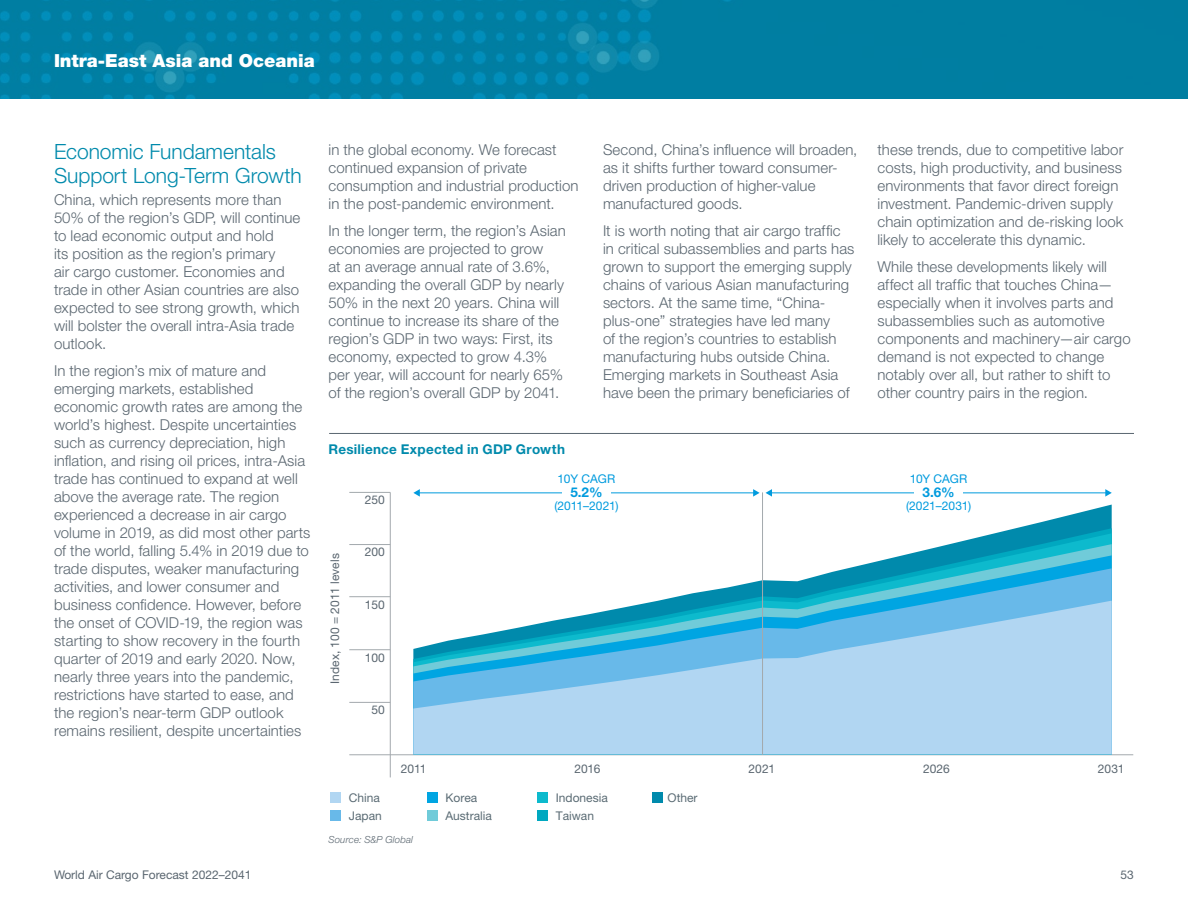
<style>
.page{position:relative;width:1188px;height:918px;background:#fff}
.page>*{position:absolute;margin:0;border:0;box-sizing:border-box;transform-origin:0 0}
.Heading_2{font:300 21px/24px "Helvetica Neue LT Std";letter-spacing:-.005em;color:#008aac}
.Section_Heads_Small{font:900 18px "Helvetica Neue LT Std";color:#fff}
.Body{font:300 15px/18px "Helvetica Neue LT Std";letter-spacing:.005em;color:#5a6670}
.Heading_2-2{font:700 13.5px "Helvetica Neue LT Std";letter-spacing:.02em;color:#008aac}
.t1{font:700 13.5px "Helvetica Neue LT Std";color:#009bde}
.t2{font:12px "Helvetica Neue LT Std";color:#5a6670}
.t3{font:12px/18px "Helvetica Neue LT Std";color:#5a6b74}
.t4{font:12px "Helvetica Neue LT Std";letter-spacing:-.005em;color:#009bde}
.Souce_Line{font:italic 300 9.75px "Helvetica Neue LT Std";letter-spacing:.015em;color:#5a6670}
</style>
<div class="page">
<svg style="left:0;top:0;width:1188px;height:99px;background:#017fa4"></svg>
<hr style="left:390px;top:492px;width:1px;height:285px;background:#a3a9ad">
<hr style="left:349px;top:754px;width:784px;height:1px;background:#a3a9ad">
<hr style="left:349px;top:649px;width:41px;height:1px;background:#a3a9ad">
<hr style="left:349px;top:702px;width:41px;height:1px;background:#a3a9ad">
<hr style="left:349px;top:544px;width:41px;height:1px;background:#a3a9ad">
<hr style="left:349px;top:596px;width:41px;height:1px;background:#a3a9ad">
<hr style="left:349px;top:492px;width:41px;height:1px;background:#a3a9ad">
<div style="left:330px;top:792px;width:11px;height:11px;background:#b1d6f2"></div>
<div style="left:330px;top:810px;width:11px;height:11px;background:#68b9e9"></div>
<div style="left:427px;top:792px;width:10px;height:11px;background:#00a5e2"></div>
<div style="left:427px;top:810px;width:10px;height:11px;background:#70cbd9"></div>
<div style="left:537px;top:792px;width:11px;height:11px;background:#0dbacd"></div>
<div style="left:537px;top:810px;width:11px;height:11px;background:#00a8c0"></div>
<div style="left:652px;top:792px;width:11px;height:11px;background:#008aac"></div>
<svg style="left:1017px;top:505px;width:95px;height:23px"></svg>
<svg style="left:950px;top:533px;width:162px;height:11px;background:#26a5bf"></svg>
<svg style="left:904px;top:544px;width:208px;height:11px;background:#2dadc4"></svg>
<svg style="left:849px;top:555px;width:263px;height:13px;background:#33b1cb"></svg>
<svg style="left:657px;top:568px;width:455px;height:33px"></svg>
<svg style="left:413px;top:601px;width:699px;height:153px;background:#92cceb"></svg>
<hr style="left:762px;top:492px;width:1px;height:263px;background:#a3a9ad">
<hr style="left:419px;top:492px;width:335px;height:1px;background:#009bde">
<svg style="left:413px;top:489px;width:7px;height:8px"></svg>
<svg style="left:753px;top:489px;width:7px;height:8px"></svg>
<div style="left:562px;top:479px;width:49px;height:28px;background:#fff"></div>
<hr style="left:771px;top:492px;width:335px;height:1px;background:#009bde">
<svg style="left:766px;top:489px;width:6px;height:8px"></svg>
<svg style="left:1105px;top:489px;width:7px;height:8px"></svg>
<div style="left:914px;top:479px;width:49px;height:28px;background:#fff"></div>
<hr style="left:329px;top:433px;width:805px;height:1px;background:#5a6670">
<p class="Section_Heads_Small" style="left:54px;top:50px;width:262px">Intra-East Asia and Oceania</p>
<p class="Heading_2" style="left:54px;top:139px;width:249px">Economic Fundamentals<br>Support Long-Term Growth</p>
<p class="Body" style="left:54px;top:191px;width:248px">China, which represents more than 50% of the region’s GDP, will continue to lead economic output and hold<br>its position as the region’s primary<br>air cargo customer. Economies and trade in other Asian countries are also expected to see strong growth, which will bolster the overall intra-Asia trade outlook.</p>
<p class="Body" style="left:54px;top:362px;width:258px">In the region’s mix of mature and emerging markets, established economic growth rates are among the world’s highest. Despite uncertainties such as currency depreciation, high inflation, and rising oil prices, intra-Asia trade has continued to expand at well above the average rate. The region experienced a decrease in air cargo volume in 2019, as did most other parts of the world, falling 5.4% in 2019 due to trade disputes, weaker manufacturing activities, and lower consumer and business confidence. However, before the onset of COVID-19, the region was starting to show recovery in the fourth quarter of 2019 and early 2020. Now, nearly three years into the pandemic, restrictions have started to ease, and the region’s near-term GDP outlook remains resilient, despite uncertainties</p>
<p class="Body" style="left:328px;top:140px;width:252px">in the global economy. We forecast continued expansion of private consumption and industrial production in the post-pandemic environment.</p>
<p class="Body" style="left:328px;top:221px;width:239px">In the longer term, the region’s Asian economies are projected to grow<br>at an average annual rate of 3.6%, expanding the overall GDP by nearly 50% in the next 20 years. China will continue to increase its share of the region’s GDP in two ways: First, its economy, expected to grow 4.3% per year, will account for nearly 65% of the region’s overall GDP by 2041.</p>
<p class="Heading_2-2" style="left:329px;top:440px;width:238px">Resilience Expected in GDP Growth</p>
<p class="Body" style="left:603px;top:140px;width:256px">Second, China’s influence will broaden, as it shifts further toward consumer&shy;driven production of higher-value manufactured goods.</p>
<p class="Body" style="left:603px;top:221px;width:253px">It is worth noting that air cargo traffic in critical subassemblies and parts has grown to support the emerging supply chains of various Asian manufacturing sectors. At the same time, “China&shy;plus-one” strategies have led many<br>of the region’s countries to establish manufacturing hubs outside China.<br>Emerging markets in Southeast Asia have been the primary beneficiaries of</p>
<p class="t2" style="left:328px;top:684px;width:132px;rotate:-90deg">Index, 100 = 2011 levels</p>
<p class="t2" style="left:365px;top:493px;width:22px">250</p>
<p class="t2" style="left:365px;top:545px;width:22px">200</p>
<p class="t2" style="left:365px;top:598px;width:22px">150</p>
<p class="t2" style="left:365px;top:650px;width:22px">100</p>
<p class="t2" style="left:371px;top:703px;width:15px">50</p>
<p class="t4" style="left:558px;top:472px;width:59px">10Y CAGR</p>
<p class="t1" style="left:570px;top:483px;width:34px">5.2%</p>
<p class="t4" style="left:554px;top:499px;width:66px">(2011–2021)</p>
<p class="Body" style="left:878px;top:140px;width:247px">these trends, due to competitive labor costs, high productivity, and business environments that favor direct foreign investment. Pandemic-driven supply chain optimization and de-risking look likely to accelerate this dynamic.</p>
<p class="Body" style="left:878px;top:257px;width:255px">While these developments likely will affect all traffic that touches China— especially when it involves parts and subassemblies such as automotive components and machinery—air cargo demand is not expected to change notably over all, but rather to shift to other country pairs in the region.</p>
<p class="t4" style="left:910px;top:472px;width:59px">10Y CAGR</p>
<p class="t1" style="left:923px;top:483px;width:34px">3.6%</p>
<p class="t4" style="left:906px;top:499px;width:67px">(2021–2031)</p>
<p class="t2" style="left:401px;top:761px;width:27px">2011</p>
<p class="t2" style="left:574px;top:761px;width:28px">2016</p>
<p class="t2" style="left:748px;top:761px;width:28px">2021</p>
<p class="t2" style="left:923px;top:761px;width:28px">2026</p>
<p class="t2" style="left:1098px;top:761px;width:28px">2031</p>
<p class="t3" style="left:349px;top:789px;width:34px">China<br>Japan</p>
<p class="t3" style="left:445px;top:789px;width:48px">Korea<br>Australia</p>
<p class="t3" style="left:556px;top:789px;width:54px">Indonesia<br>Taiwan</p>
<p class="t3" style="left:668px;top:789px;width:32px">Other</p>
<p class="Souce_Line" style="left:329px;top:834px;width:86px">Source: S&amp;P Global</p>
<p class="t2" style="left:54px;top:867px;width:199px">World Air Cargo Forecast 2022–2041</p>
<p class="t2" style="left:1121px;top:867px;width:15px">53</p>
</div>
